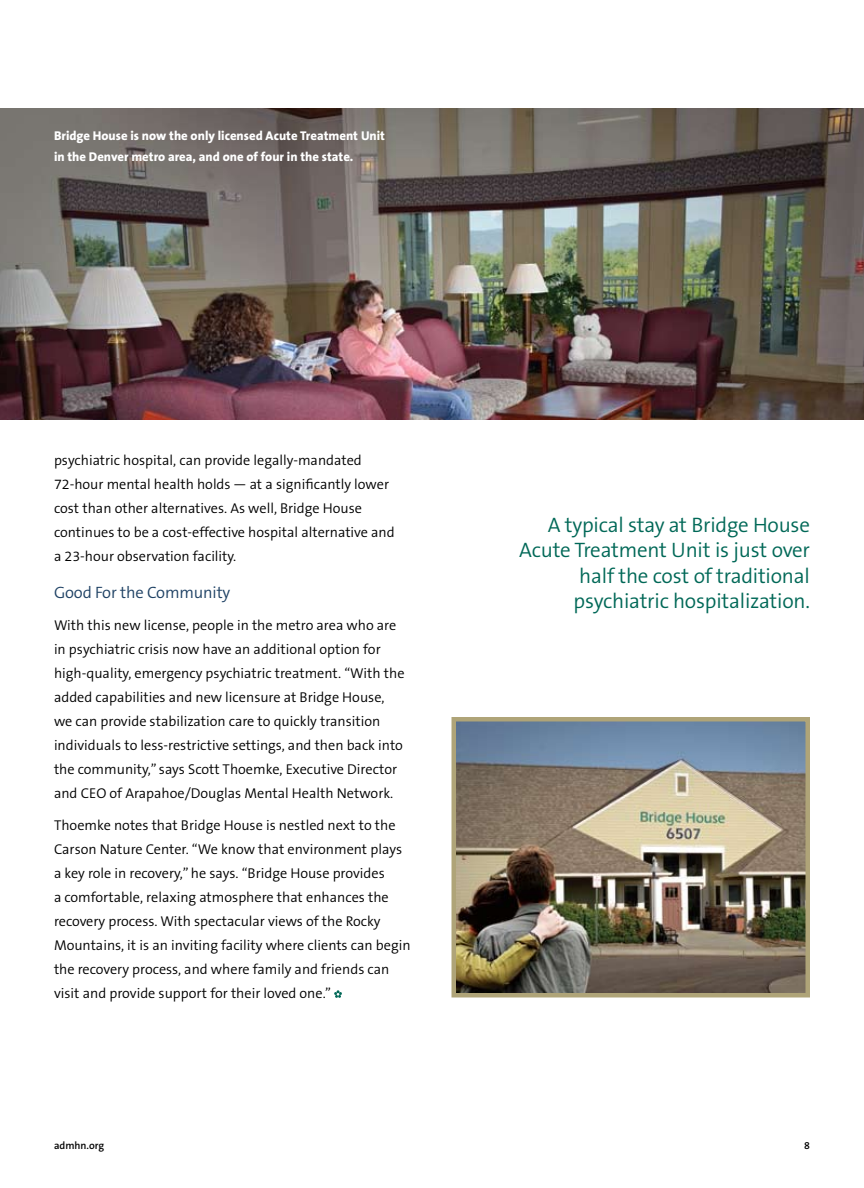
<style>
.page{position:relative;width:864px;height:1188px;background:#fff}
.page>*{position:absolute;margin:0;border:0;box-sizing:border-box;transform-origin:0 0}
.t1{font:300 21px/25.5px "The Sans B4";letter-spacing:-.01em;color:#006857;text-align:right}
.t2{font:300 16.5px "The Sans B4";letter-spacing:-.01em;color:#1e4164}
.t3{font:300 14.25px/24px "The Sans B4";color:#000}
.t4{font:800 12.75px/21px "The Sans B8";color:#fff}
.t5{font:600 10.5px "The Sans B6";color:#000}
</style>
<div class="page">
<svg style="left:334px;top:990px;width:8px;height:8px"></svg>
<img style="left:0;top:108px;width:864px;height:312px">
<img style="left:457px;top:722px;width:348px;height:271px">
<div style="left:452px;top:717px;width:358px;height:281px;border:4px solid #afa478"></div>
<p class="t4" style="left:54px;top:126px;width:333px">Bridge House is now the only licensed Acute Treatment Unit in the Denver metro area, and one of four in the state.</p>
<p class="t3" style="left:54px;top:449px;width:342px">psychiatric hospital, can provide legally-mandated 72-hour mental health holds — at a significantly lower cost than other alternatives. As well, Bridge House continues to be a cost-effective hospital alternative and a 23-hour observation facility.</p>
<p class="t2" style="left:54px;top:584px;width:178px">Good For the Community</p>
<p class="t3" style="left:54px;top:614px;width:352px">With this new license, people in the metro area who are in psychiatric crisis now have an additional option for high-quality, emergency psychiatric treatment. “With the added capabilities and new licensure at Bridge House, we can provide stabilization care to quickly transition individuals to less-restrictive settings, and then back into the community,” says Scott Thoemke, Executive Director and CEO of Arapahoe/Douglas Mental Health Network.</p>
<p class="t3" style="left:54px;top:813px;width:358px">Thoemke notes that Bridge House is nestled next to the Carson Nature Center. “We know that environment plays a key role in recovery,” he says. “Bridge House provides<br>a comfortable, relaxing atmosphere that enhances the recovery process. With spectacular views of the Rocky Mountains, it is an inviting facility where clients can begin the recovery process, and where family and friends can visit and provide support for their loved one.”</p>
<h1 class="t1" style="left:519px;top:513px;width:292px">A typical stay at Bridge House<br>Acute Treatment Unit is just over half the cost of traditional psychiatric hospitalization.</h1>
<p class="t5" style="left:54px;top:1140px;width:52px">admhn.org</p>
<p class="t5" style="left:804px;top:1140px;width:7px">8</p>
</div>
